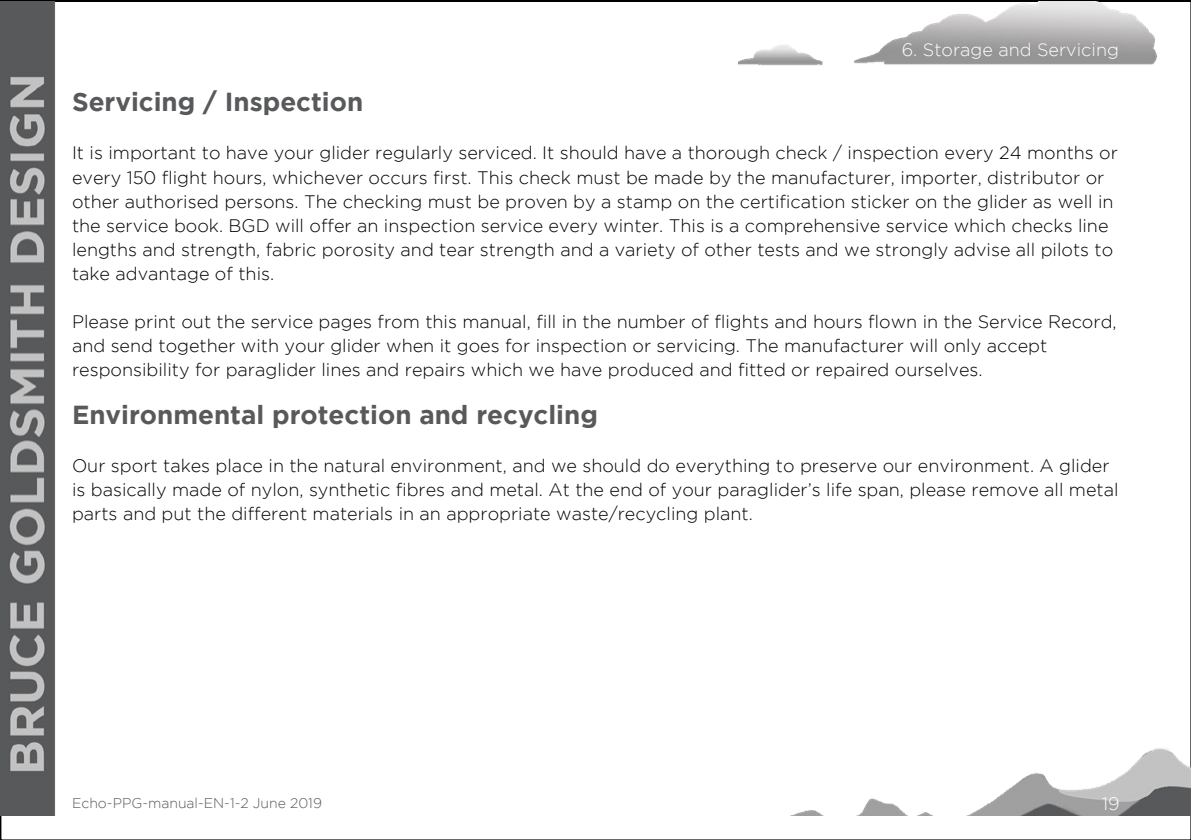
<style>
.page{position:relative;width:1191px;height:840px;background:#fff}
.page>*{position:absolute;margin:0;border:0;box-sizing:border-box;transform-origin:0 0}
.t1{font:700 26px "Gotham";color:#58595b}
.t2{font:300 18px/24px "Gotham";color:#000}
.t3{font:300 18px "Gotham";color:#fff}
.t4{font:300 14px "Gotham";color:#58595b}
</style>
<div class="page">
<img style="left:0;top:1px;width:1191px;height:813px">
<p class="t3" style="left:901px;top:39px;width:219px">6. Storage and Servicing</p>
<h1 class="t1" style="left:72px;top:87px;width:293px">Servicing / Inspection</h1>
<p class="t2" style="left:72px;top:141px;width:1047px">It is important to have your glider regularly serviced. It should have a thorough check / inspection every 24 months or every 150 flight hours, whichever occurs first. This check must be made by the manufacturer, importer, distributor or other authorised persons. The checking must be proven by a stamp on the certification sticker on the glider as well in the service book. BGD will offer an inspection service every winter. This is a comprehensive service which checks line lengths and strength, fabric porosity and tear strength and a variety of other tests and we strongly advise all pilots to take advantage of this.</p>
<p class="t2" style="left:72px;top:309px;width:1046px">Please print out the service pages from this manual, fill in the number of flights and hours flown in the Service Record, and send together with your glider when it goes for inspection or servicing. The manufacturer will only accept responsibility for paraglider lines and repairs which we have produced and fitted or repaired ourselves.</p>
<h1 class="t1" style="left:72px;top:399px;width:527px">Environmental protection and recycling</h1>
<p class="t2" style="left:72px;top:453px;width:1048px">Our sport takes place in the natural environment, and we should do everything to preserve our environment. A glider is basically made of nylon, synthetic fibres and metal. At the end of your paraglider’s life span, please remove all metal parts and put the different materials in an appropriate waste/recycling plant.</p>
<p class="t4" style="left:72px;top:795px;width:251px">Echo-PPG-manual-EN-1-2 June 2019</p>
<p class="t3" style="left:1102px;top:793px;width:19px">19</p>
</div>
